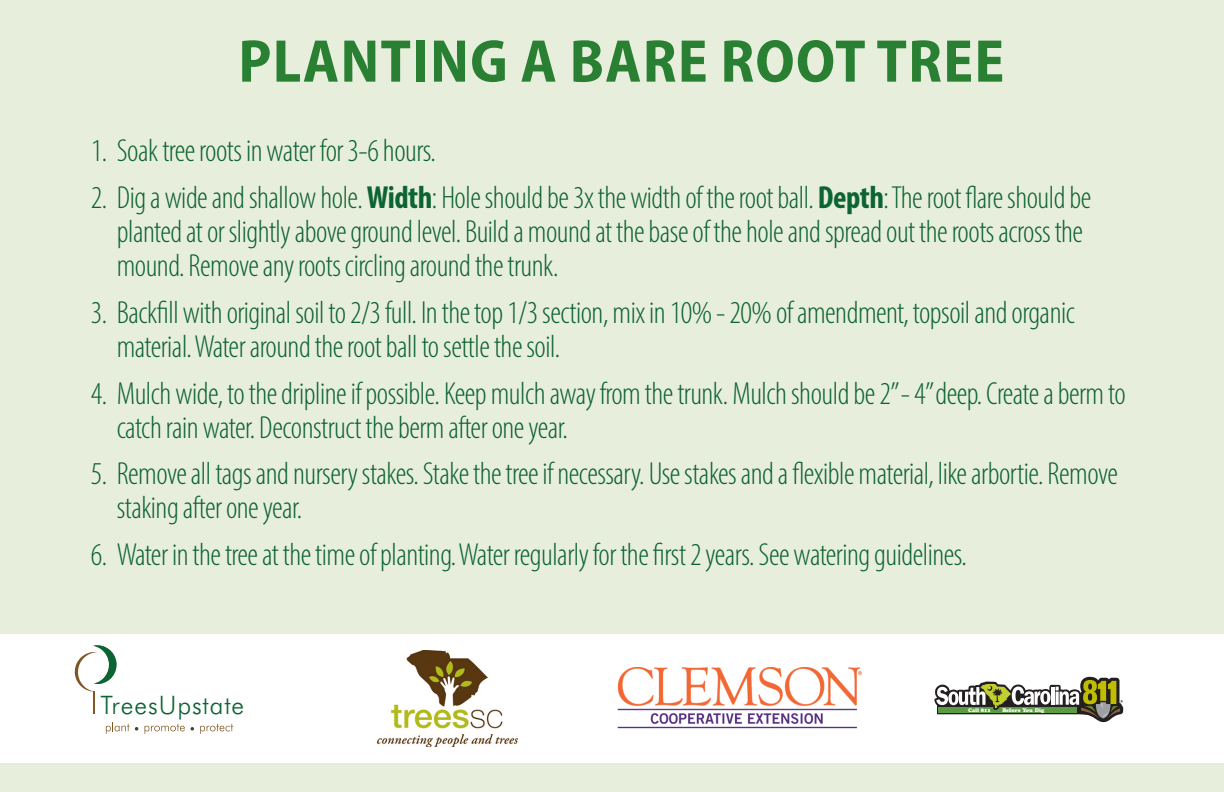
<style>
.page{position:relative;width:1224px;height:792px;background:#e8eedc}
.page>*{position:absolute;margin:0;border:0;box-sizing:border-box;transform-origin:0 0}
.t1{font:700 semi-condensed 60.8px "Myriad Pro";letter-spacing:.02em;color:#298033}
.t2{font:300 condensed 32px/34px "Myriad Pro";letter-spacing:-.015em;color:#0d6334}
.t3{font:300 25.4px "Futura BT";letter-spacing:.035em;color:#0c6333}
.t4{font:5.2px "Cooper Black Std";color:#fff}
.s1{font-weight:700;color:#0c6333}
</style>
<div class="page">
<div style="left:0;top:635px;width:1224px;height:128px;background:#fff"></div>
<img style="left:617px;top:667px;width:245px;height:62px">
<img style="left:377px;top:651px;width:140px;height:96px">
<svg style="left:934px;top:677px;width:189px;height:45px"></svg>
<svg style="left:75px;top:645px;width:42px;height:69px"></svg>
<svg style="left:106px;top:722px;width:32px;height:12px"></svg>
<svg style="left:145px;top:724px;width:40px;height:10px"></svg>
<svg style="left:191px;top:727px;width:3px;height:4px"></svg>
<svg style="left:200px;top:724px;width:33px;height:10px"></svg>
<p class="t1" style="left:238px;top:22px;width:768px">PLANTING A BARE ROOT TREE</p>
<p class="t2" style="left:91px;top:133px;width:347px">1. Soak tree roots in water for 3-6 hours.</p>
<p class="t2" style="left:117px;top:180px;width:976px;text-indent:-26px">2. Dig a wide and shallow hole. <span class="s1">Width</span>: Hole should be 3x the width of the root ball. <span class="s1">Depth</span>: The root flare should be planted at or slightly above ground level. Build a mound at the base of the hole and spread out the roots across the mound. Remove any roots circling around the trunk.</p>
<p class="t2" style="left:117px;top:295px;width:960px;text-indent:-26px">3. Backfill with original soil to 2/3 full. In the top 1/3 section, mix in 10% - 20% of amendment, topsoil and organic material. Water around the root ball to settle the soil.</p>
<p class="t2" style="left:117px;top:376px;width:1011px;text-indent:-26px">4. Mulch wide, to the dripline if possible. Keep mulch away from the trunk. Mulch should be 2”- 4”deep. Create a berm to catch rain water. Deconstruct the berm after one year.</p>
<p class="t2" style="left:117px;top:457px;width:1003px;text-indent:-26px">5. Remove all tags and nursery stakes. Stake the tree if necessary. Use stakes and a flexible material, like arbortie. Remove staking after one year.</p>
<p class="t2" style="left:91px;top:538px;width:878px">6. Water in the tree at the time of planting. Water regularly for the first 2 years. See watering guidelines.</p>
<p class="t3" style="left:100px;top:690px;width:145px">TreesUpstate</p>
<p class="t4" style="left:968px;top:707px;width:24px">Call 811</p>
<p class="t4" style="left:1002px;top:707px;width:43px">Before You Dig</p>
</div>
